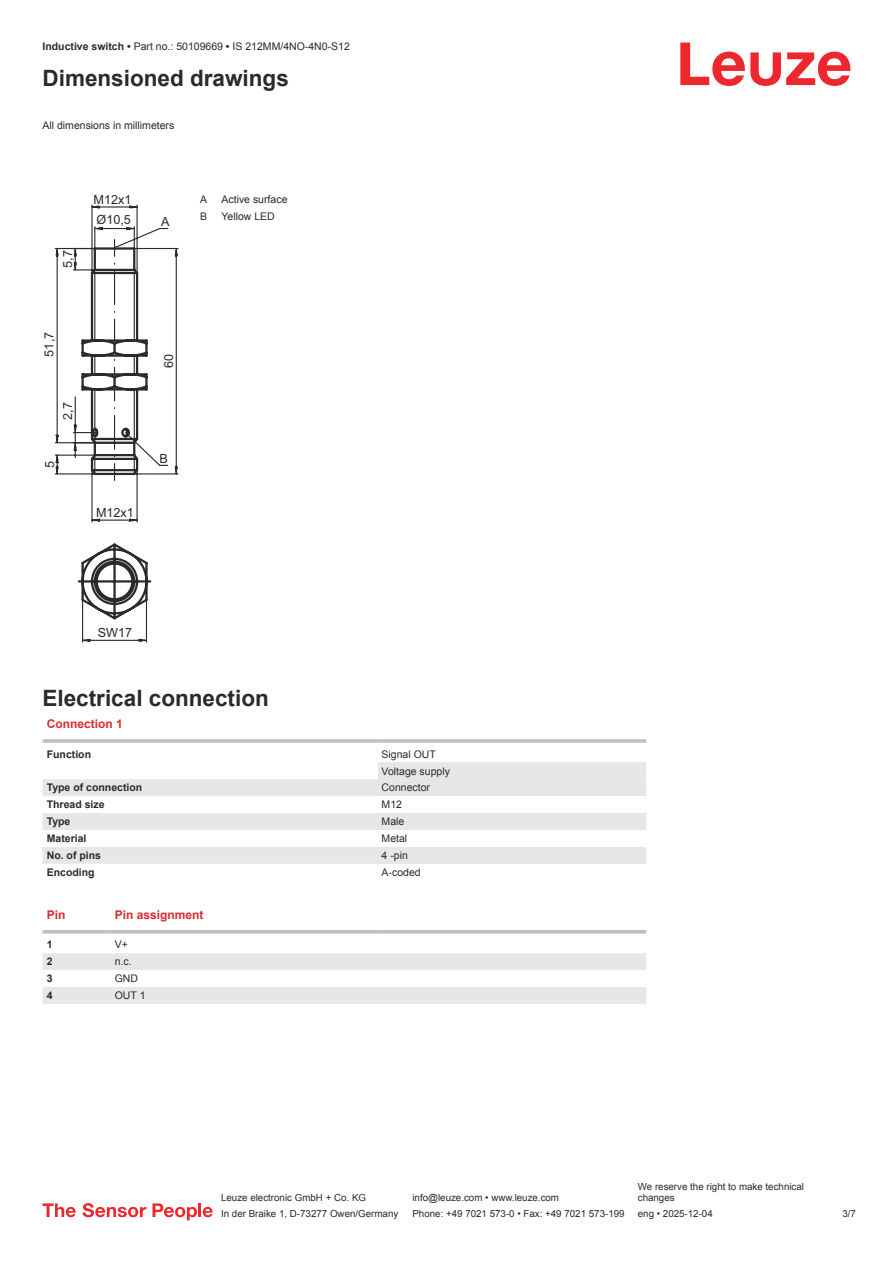
<style>
.page{position:relative;width:893px;height:1263px;background:#fff}
.page>*{position:absolute;margin:0;border:0;box-sizing:border-box;transform-origin:0 0}
.t1{font:700 22.5px "Arial";color:#2b292a}
.t2{font:12.6px "Arial";color:#2b292a}
.t3{font:700 12px "Arial";color:#db2a30}
.t4{font:10.5px/17px "Arial";color:#2b292a}
.t5{font:700 10.5px "Arial";color:#2b292a}
.t6{font:9.75px/11.7px "Arial";color:#2b292a}
.s1{font-weight:700}
</style>
<div class="page">
<svg style="left:680px;top:43px;width:170px;height:43px"></svg>
<svg style="left:43px;top:779px;width:335px;height:85px;fill:#e6e7e9"></svg>
<hr style="left:43px;top:739px;width:335px;height:4px;background:#bdbfc1">
<hr style="left:378px;top:739px;width:268px;height:4px;background:#c8cacc">
<div style="left:378px;top:762px;width:268px;height:17px;background:#e6e7e9"></div>
<div style="left:378px;top:779px;width:268px;height:17px;background:#e6e7e9"></div>
<div style="left:378px;top:813px;width:268px;height:17px;background:#e6e7e9"></div>
<div style="left:378px;top:847px;width:268px;height:17px;background:#e6e7e9"></div>
<svg style="left:43px;top:933px;width:603px;height:1px"></svg>
<svg style="left:43px;top:953px;width:603px;height:51px"></svg>
<hr style="left:43px;top:930px;width:68px;height:3px;background:#bdbfc1">
<hr style="left:111px;top:930px;width:267px;height:3px;background:#bdbfc1">
<hr style="left:378px;top:930px;width:268px;height:3px;background:#bdbfc1">
<svg style="left:43px;top:1203px;width:33px;height:14px"></svg>
<svg style="left:83px;top:1203px;width:63px;height:14px"></svg>
<svg style="left:153px;top:1203px;width:44px;height:17px"></svg>
<hr style="left:198px;top:1203px;width:3px;height:14px;background:#ed272d">
<svg style="left:203px;top:1207px;width:10px;height:10px"></svg>
<svg style="left:54px;top:204px;width:125px;height:439px"></svg>
<p class="t4" style="left:43px;top:39px;width:309px"><span class="s1">Inductive switch •</span> Part no.: 50109669 <span class="s1">•</span> IS 212MM/4NO-4N0-S12</p>
<h1 class="t1" style="left:43px;top:69px;width:248px">Dimensioned drawings</h1>
<p class="t4" style="left:43px;top:117px;width:133px">All dimensions in millimeters</p>
<p class="t2" style="left:63px;top:268px;width:19px;rotate:-90deg">5,7</p>
<p class="t2" style="left:94px;top:195px;width:39px">M12x1</p>
<p class="t2" style="left:97px;top:215px;width:36px">Ø10,5</p>
<p class="t2" style="left:44px;top:356px;width:26px;rotate:-90deg">51,7</p>
<p class="t2" style="left:63px;top:420px;width:19px;rotate:-90deg">2,7</p>
<p class="t2" style="left:45px;top:468px;width:9px;rotate:-90deg">5</p>
<p class="t2" style="left:96px;top:508px;width:39px">M12x1</p>
<p class="t2" style="left:161px;top:216px;width:10px">A</p>
<p class="t4" style="left:200px;top:192px;width:9px">A</p>
<p class="t4" style="left:222px;top:192px;width:67px">Active surface</p>
<p class="t4" style="left:200px;top:209px;width:9px">B</p>
<p class="t4" style="left:222px;top:209px;width:55px">Yellow LED</p>
<p class="t2" style="left:164px;top:368px;width:16px;rotate:-90deg">60</p>
<p class="t2" style="left:160px;top:454px;width:10px">B</p>
<p class="t2" style="left:98px;top:627px;width:36px">SW17</p>
<h1 class="t1" style="left:43px;top:689px;width:228px">Electrical connection</h1>
<p class="t3" style="left:47px;top:719px;width:78px">Connection 1</p>
<p class="t5" style="left:47px;top:750px;width:46px">Function</p>
<p class="t4" style="left:382px;top:746px;width:70px">Signal OUT<br>Voltage supply</p>
<p class="t5" style="left:47px;top:784px;width:97px">Type of connection</p>
<p class="t4" style="left:382px;top:780px;width:50px">Connector</p>
<p class="t5" style="left:47px;top:800px;width:59px">Thread size</p>
<p class="t4" style="left:382px;top:797px;width:22px">M12</p>
<p class="t5" style="left:47px;top:817px;width:25px">Type</p>
<p class="t4" style="left:382px;top:814px;width:24px">Male</p>
<p class="t5" style="left:47px;top:834px;width:41px">Material</p>
<p class="t4" style="left:382px;top:831px;width:27px">Metal</p>
<p class="t5" style="left:47px;top:851px;width:56px">No. of pins</p>
<p class="t4" style="left:382px;top:848px;width:28px">4 -pin</p>
<p class="t5" style="left:47px;top:868px;width:49px">Encoding</p>
<p class="t4" style="left:382px;top:865px;width:41px">A-coded</p>
<p class="t3" style="left:47px;top:910px;width:20px">Pin</p>
<p class="t3" style="left:115px;top:910px;width:90px">Pin assignment</p>
<p class="t5" style="left:47px;top:940px;width:7px">1</p>
<p class="t4" style="left:115px;top:937px;width:15px">V+</p>
<p class="t5" style="left:47px;top:957px;width:7px">2</p>
<p class="t4" style="left:115px;top:954px;width:18px">n.c.</p>
<p class="t5" style="left:47px;top:974px;width:7px">3</p>
<p class="t4" style="left:115px;top:971px;width:25px">GND</p>
<p class="t5" style="left:47px;top:991px;width:7px">4</p>
<p class="t4" style="left:115px;top:988px;width:32px">OUT 1</p>
<p class="t6" style="left:221px;top:1193px;width:146px">Leuze electronic GmbH + Co. KG</p>
<p class="t6" style="left:412px;top:1193px;width:148px">info@leuze.com • www.leuze.com</p>
<p class="t6" style="left:638px;top:1181px;width:168px">We reserve the right to make technical changes</p>
<p class="t6" style="left:221px;top:1208px;width:179px">In der Braike 1, D-73277 Owen/Germany</p>
<p class="t6" style="left:412px;top:1208px;width:214px">Phone: +49 7021 573-0 • Fax: +49 7021 573-199</p>
<p class="t6" style="left:638px;top:1208px;width:76px">eng • 2025-12-04</p>
<p class="t6" style="left:842px;top:1209px;width:15px">3 /7</p>
</div>
